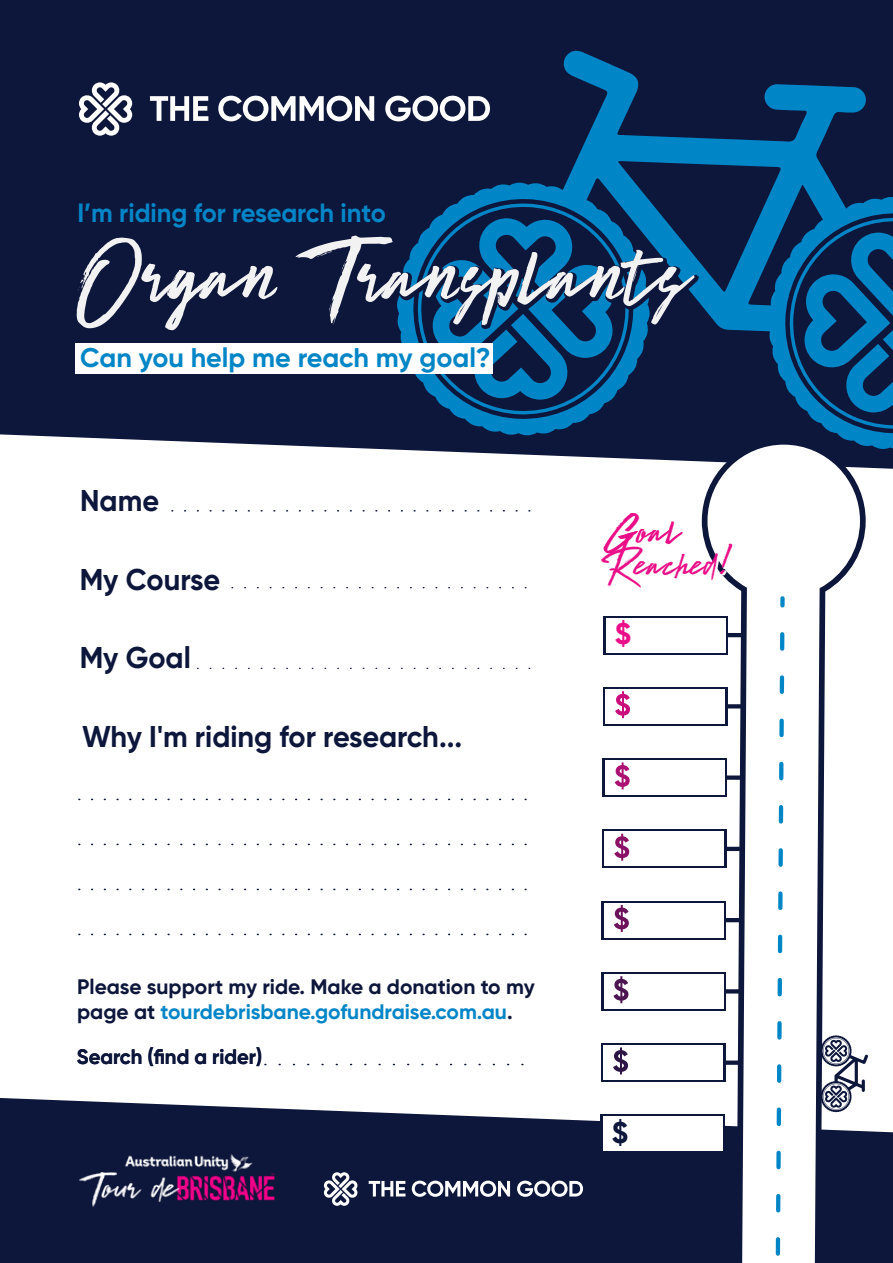
<style>
.page{position:relative;width:893px;height:1263px;background:#0d163b}
.page>*{position:absolute;margin:0;border:0;box-sizing:border-box;transform-origin:0 0}
.t1{font:105px "Brat";color:#f2f2f2}
.t2{font:45px/33px "Brat";color:#ea0e88;scale:.96 1}
.t3{font:700 30px "Gilroy";color:#0d163b;scale:.96 1}
.t4{font:700 30px "Gilroy";color:#0d163b}
.t5{font:700 30px "Gilroy";color:#ea0e88}
.t6{font:700 27px "Gilroy";color:#0085c7}
.t7{font:700 26.4px "Gilroy";color:#0085c7;scale:.96 1}
.t8{font:700 21px/25.2px "Gilroy";color:#0d163b}
.t9{font:700 21px "Gilroy";color:#0d163b;scale:.96 1}
.s1{color:#0085c7}
</style>
<div class="page">
<div style="left:0;top:434px;width:893px;height:698px;background:#fff"></div>
<svg style="left:397px;top:50px;width:496px;height:400px"></svg>
<svg style="left:601px;top:1115px;width:101px;height:17px"></svg>
<div style="left:603px;top:1117px;width:120px;height:34px;background:#fff"></div>
<div style="left:601px;top:1043px;width:124px;height:39px;background:#0d163b"></div>
<div style="left:603px;top:1045px;width:120px;height:35px;background:#fff"></div>
<svg style="left:613px;top:1047px;width:15px;height:27px"></svg>
<svg style="left:601px;top:972px;width:101px;height:39px"></svg>
<div style="left:604px;top:974px;width:119px;height:34px;background:#fff"></div>
<svg style="left:613px;top:976px;width:15px;height:27px"></svg>
<svg style="left:602px;top:901px;width:100px;height:38px"></svg>
<div style="left:604px;top:903px;width:120px;height:34px;background:#fff"></div>
<svg style="left:614px;top:905px;width:15px;height:27px"></svg>
<svg style="left:602px;top:830px;width:100px;height:38px"></svg>
<div style="left:604px;top:832px;width:120px;height:34px;background:#fff"></div>
<svg style="left:614px;top:834px;width:15px;height:27px"></svg>
<div style="left:603px;top:758px;width:124px;height:39px;background:#0d163b"></div>
<div style="left:605px;top:760px;width:120px;height:35px;background:#fff"></div>
<svg style="left:615px;top:762px;width:15px;height:27px"></svg>
<svg style="left:603px;top:687px;width:99px;height:39px"></svg>
<div style="left:605px;top:689px;width:120px;height:34px;background:#fff"></div>
<svg style="left:615px;top:691px;width:15px;height:27px"></svg>
<svg style="left:603px;top:616px;width:99px;height:38px"></svg>
<div style="left:606px;top:618px;width:120px;height:34px;background:#fff"></div>
<svg style="left:702px;top:439px;width:164px;height:693px;fill:#fff"></svg>
<svg style="left:707px;top:444px;width:153px;height:819px;fill:#fff"></svg>
<div style="left:75px;top:344px;width:418px;height:30px;background:#fff"></div>
<svg style="left:172px;top:510px;width:364px;height:1px"></svg>
<svg style="left:232px;top:587px;width:304px;height:1px"></svg>
<svg style="left:197px;top:668px;width:339px;height:1px"></svg>
<svg style="left:79px;top:799px;width:457px;height:1px"></svg>
<svg style="left:79px;top:844px;width:457px;height:1px"></svg>
<svg style="left:79px;top:889px;width:457px;height:1px"></svg>
<svg style="left:79px;top:934px;width:457px;height:1px"></svg>
<svg style="left:773px;top:598px;width:14px;height:665px;background:#dfeff7"></svg>
<svg style="left:821px;top:1035px;width:47px;height:77px"></svg>
<svg style="left:265px;top:1064px;width:271px;height:1px"></svg>
<svg style="left:369px;top:1181px;width:36px;height:15px"></svg>
<svg style="left:412px;top:1180px;width:98px;height:17px"></svg>
<svg style="left:517px;top:1180px;width:66px;height:17px"></svg>
<svg style="left:324px;top:1172px;width:33px;height:34px"></svg>
<img style="left:79px;top:1154px;width:196px;height:53px">
<svg style="left:150px;top:96px;width:58px;height:25px"></svg>
<svg style="left:218px;top:96px;width:156px;height:25px"></svg>
<svg style="left:385px;top:96px;width:105px;height:25px"></svg>
<svg style="left:79px;top:82px;width:53px;height:54px"></svg>
<div style="left:602px;top:514px;width:132px;height:75px;background:#fff"></div>
<svg style="left:397px;top:235px;width:302px;height:94px"></svg>
<p class="t7" style="left:77px;top:196px;width:323px">I’m riding for research into</p>
<h1 class="t1" style="left:75px;top:218px;width:618px">Organ Transplants</h1>
<p class="t6" style="left:80px;top:340px;width:412px">Can you help me reach my goal?</p>
<h3 class="t3" style="left:80px;top:482px;width:84px">Name</h3>
<h3 class="t3" style="left:80px;top:560px;width:148px">My Course</h3>
<h3 class="t3" style="left:80px;top:639px;width:117px">My Goal</h3>
<h3 class="t3" style="left:82px;top:717px;width:397px">Why I'm riding for research...</h3>
<h2 class="t2" style="left:605px;top:518px;width:131px">Goal<br>Reached!</h2>
<h3 class="t5" style="left:615px;top:615px;width:18px">$</h3>
<p class="t8" style="left:77px;top:974px;width:459px">Please support my ride. Make a donation to my page at <span class="s1">tourdebrisbane.gofundraise.com.au</span>.</p>
<p class="t9" style="left:77px;top:1044px;width:195px">Search (find a rider)</p>
<h3 class="t4" style="left:612px;top:1113px;width:18px">$</h3>
</div>
